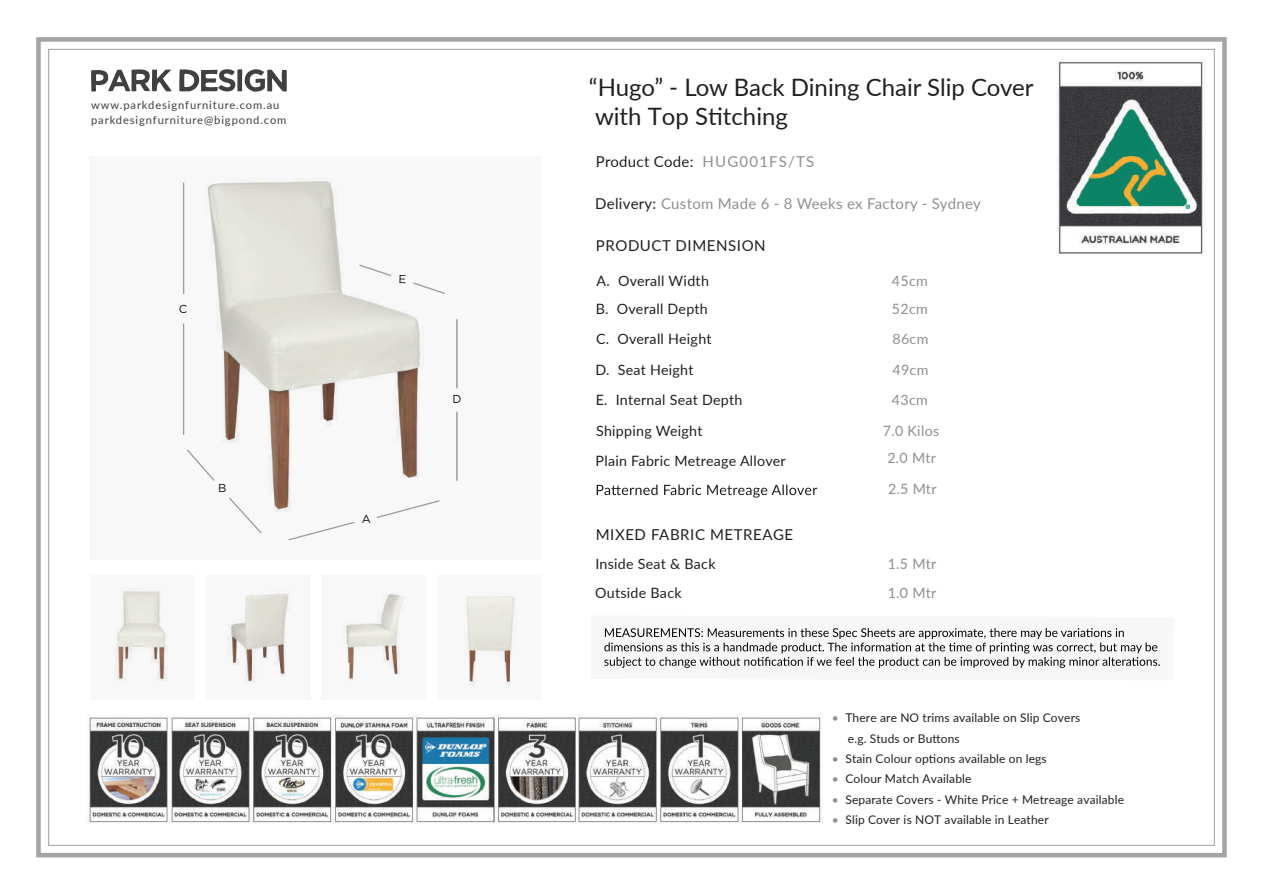
<style>
.page{position:relative;width:1263px;height:893px;background:#fff}
.page>*{position:absolute;margin:0;border:0;box-sizing:border-box;transform-origin:0 0}
.t1{font:24px/28.8px "Lato";color:#231f20}
.t2{font:15px "Lato";letter-spacing:.02em;color:#8f8f8f}
.t3{font:15px "Lato";letter-spacing:.04em;color:#231f20}
.t4{font:15px "Lato";letter-spacing:.02em;color:#231f20}
.t5{font:14.25px/29.4px "Lato";letter-spacing:.02em;color:#231f20}
.t6{font:14.25px/30.9px "Lato";letter-spacing:.02em;color:#8f8f8f}
.t7{font:12px/20.4px "Lato";letter-spacing:.01em;color:#231f20}
.t8{font:11.55px "Gotham";color:#050504}
.t9{font:11.1px/15.1px "Lato";letter-spacing:.08em;color:#404041}
.s1{color:#8f8f8f}
.s2{color:#231f20}
.s3{color:#908f8f}
</style>
<div class="page">
<svg style="left:91px;top:69px;width:81px;height:22px"></svg>
<svg style="left:179px;top:69px;width:108px;height:23px"></svg>
<div style="left:36px;top:37px;width:1191px;height:820px;border:5px solid #a5a4a4"></div>
<svg style="left:604px;top:628px;width:556px;height:40px"></svg>
<svg style="left:182px;top:178px;width:276px;height:363px"></svg>
<svg style="left:115px;top:587px;width:53px;height:94px"></svg>
<svg style="left:342px;top:593px;width:63px;height:88px"></svg>
<svg style="left:227px;top:589px;width:64px;height:94px"></svg>
<svg style="left:464px;top:592px;width:53px;height:93px"></svg>
<svg style="left:597px;top:484px;width:220px;height:14px"></svg>
<img style="left:578px;top:714px;width:244px;height:110px">
<img style="left:1057px;top:59px;width:148px;height:196px">
<img style="left:86px;top:714px;width:490px;height:110px">
<svg style="left:400px;top:274px;width:6px;height:9px"></svg>
<p class="t9" style="left:91px;top:97px;width:197px">www.parkdesignfurniture.com.au parkdesignfurniture@bigpond.com</p>
<p class="t8" style="left:179px;top:301px;width:10px">C</p>
<p class="t8" style="left:218px;top:480px;width:10px">B</p>
<p class="t8" style="left:362px;top:511px;width:11px">A</p>
<p class="t8" style="left:452px;top:392px;width:11px">D</p>
<h1 class="t1" style="left:589px;top:72px;width:446px">“Hugo” - Low Back Dining Chair Slip Cover with Top Stitching</h1>
<p class="t4" style="left:596px;top:151px;width:220px">Product Code: <span class="s1">HUG001FS/TS</span></p>
<p class="t2" style="left:595px;top:192px;width:387px"><span class="s2">Delivery:</span> Custom Made 6 - 8 Weeks ex Factory - Sydney</p>
<p class="t3" style="left:596px;top:234px;width:171px">PRODUCT DIMENSION</p>
<p class="t5" style="left:596px;top:267px;width:115px;line-height:27.9px">A. Overall Width<br>B. Overall Depth</p>
<p class="t5" style="left:595px;top:323px;width:118px;line-height:30.9px">C. Overall Height<br>D. Seat Height</p>
<p class="t5" style="left:596px;top:384px;width:148px">E. Internal Seat Depth</p>
<p class="t6" style="left:892px;top:265px;width:37px">45cm</p>
<p class="t6" style="left:892px;top:293px;width:37px">52cm</p>
<p class="t6" style="left:892px;top:323px;width:37px">86cm<br>49cm</p>
<p class="t6" style="left:892px;top:383px;width:37px">43cm</p>
<p class="t5" style="left:596px;top:416px;width:192px">Shipping Weight<br>Plain Fabric Metreage Allover</p>
<p class="t6" style="left:883px;top:414px;width:58px">7.0 Kilos</p>
<p class="t6" style="left:888px;top:472px;width:50px">2.5 Mtr</p>
<p class="t6" style="left:887px;top:442px;width:50px">2.0 Mtr</p>
<p class="t3" style="left:596px;top:524px;width:199px">MIXED FABRIC METREAGE</p>
<p class="t5" style="left:595px;top:548px;width:122px">Inside Seat &amp; Back<br>Outside Back</p>
<p class="t6" style="left:888px;top:547px;width:50px">1.5 Mtr</p>
<p class="t6" style="left:888px;top:577px;width:50px">1.0 Mtr</p>
<p class="t7" style="left:848px;top:707px;width:234px;text-indent:-16px"><span class="s3">•</span> There are NO trims available on Slip Covers e.g. Studs or Buttons</p>
<p class="t7" style="left:832px;top:748px;width:216px"><span class="s3">•</span> Stain Colour options available on legs</p>
<p class="t7" style="left:832px;top:768px;width:141px"><span class="s3">•</span> Colour Match Available</p>
<p class="t7" style="left:832px;top:789px;width:294px"><span class="s3">•</span> Separate Covers - White Price + Metreage available</p>
<p class="t7" style="left:832px;top:809px;width:218px"><span class="s3">•</span> Slip Cover is NOT available in Leather</p>
</div>
